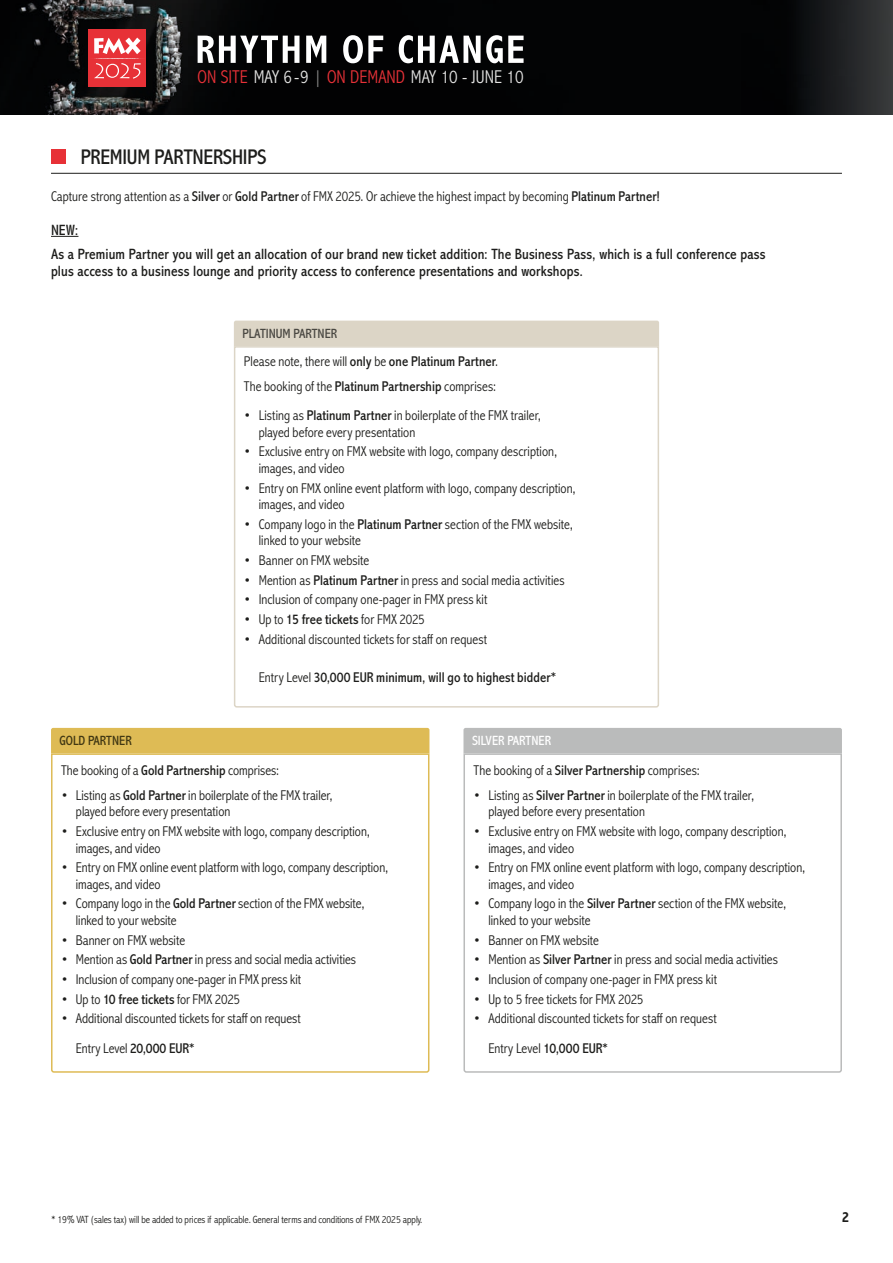
<style>
.page{position:relative;width:893px;height:1263px;background:#fff}
.page>*{position:absolute;margin:0;border:0;box-sizing:border-box;transform-origin:0 0}
.t1{font:condensed 21.3px "Abadi MT Std";letter-spacing:-.01em;color:#1d1d1b}
.t2{font:300 condensed 18.6px "Abadi MT Std";color:#e4e4e3}
.t3{font:condensed 15px/23.7px "Abadi MT Std";letter-spacing:.005em;color:#1d1d1b}
.t4{font:700 condensed 15px "Abadi MT Std";color:#1d1d1b}
.t5{font:300 condensed 14.25px/16.5px "Abadi MT Std";color:#1d1d1b}
.t6{font:condensed 14.25px "Abadi MT Std";letter-spacing:.005em;color:#1d1d1b}
.t7{font:condensed 13.5px "Abadi MT Std";color:#4a4842}
.t8{font:condensed 13.5px "Abadi MT Std";color:#fff}
.t9{font:condensed 13.5px "Abadi MT Std";color:#413813}
.t10{font:300 condensed 10.5px "Abadi MT Std";letter-spacing:-.005em;color:#1d1d1b}
.s1{color:#e73137}
.s2{color:#8e8e8e}
.s3{font-weight:400}
.s4{font-weight:300}
</style>
<div class="page">
<img style="left:741px;top:0;width:152px;height:115px">
<svg style="left:0;top:0;width:741px;height:115px;background:#090a0b"></svg>
<div style="left:88px;top:29px;width:58px;height:58px;background:#e73137"></div>
<svg style="left:94px;top:38px;width:53px;height:41px"></svg>
<svg style="left:198px;top:35px;width:326px;height:28px"></svg>
<svg style="left:51px;top:236px;width:27px;height:1px"></svg>
<div style="left:51px;top:149px;width:15px;height:15px;background:#e73137"></div>
<svg style="left:234px;top:346px;width:425px;height:362px"></svg>
<div style="left:51px;top:728px;width:378px;height:25px;background:#debb55"></div>
<svg style="left:51px;top:753px;width:379px;height:320px"></svg>
<div style="left:463px;top:728px;width:379px;height:25px;background:#babbbb"></div>
<svg style="left:463px;top:753px;width:379px;height:320px"></svg>
<div style="left:234px;top:321px;width:425px;height:25px;background:#dcd5c6"></div>
<hr style="left:51px;top:173px;width:791px;height:1px;background:#1d1d1b">
<h2 class="t2" style="left:198px;top:66px;width:327px"><span class="s1">ON SITE</span> MAY 6-9 <span class="s2">|</span> <span class="s1">ON DEMAND</span> MAY 10 - JUNE 10</h2>
<h1 class="t1" style="left:81px;top:145px;width:187px">PREMIUM PARTNERSHIPS</h1>
<p class="t5" style="left:51px;top:189px;width:611px">Capture strong attention as a <span class="s3">Silver</span> or <span class="s3">Gold Partner</span> of FMX 2025. Or achieve the highest impact by becoming <span class="s3">Platinum Partner!</span></p>
<p class="t3" style="left:51px;top:219px;width:716px">NEW:<br>As a Premium Partner you will get an allocation of our brand new ticket addition: The Business Pass, which is a full conference pass</p>
<p class="t3" style="left:51px;top:260px;width:533px">plus access to a business lounge and priority access to conference presentations and workshops.</p>
<p class="t7" style="left:242px;top:326px;width:96px">PLATINUM PARTNER</p>
<p class="t5" style="left:244px;top:349px;width:256px;line-height:25px">Please note, there will <span class="s3">only</span> be <span class="s3">one Platinum Partner</span>.<br>The booking of the <span class="s3">Platinum Partnership</span> comprises:</p>
<p class="t5" style="left:259px;top:408px;width:284px;text-indent:-15px">• Listing as <span class="s3">Platinum Partner</span> in boilerplate of the FMX trailer, played before every presentation</p>
<p class="t5" style="left:259px;top:444px;width:300px;text-indent:-15px">• Exclusive entry on FMX website with logo, company description, images, and video</p>
<p class="t5" style="left:259px;top:480px;width:318px;text-indent:-15px">• Entry on FMX online event platform with logo, company description, images, and video</p>
<p class="t5" style="left:259px;top:516px;width:316px;text-indent:-15px">• Company logo in the <span class="s3">Platinum Partner</span> section of the FMX website, linked to your website</p>
<p class="t5" style="left:244px;top:552px;width:127px">• Banner on FMX website</p>
<p class="t5" style="left:244px;top:572px;width:322px">• Mention as <span class="s3">Platinum Partner</span> in press and social media activities</p>
<p class="t5" style="left:244px;top:592px;width:245px">• Inclusion of company one-pager in FMX press kit</p>
<p class="t5" style="left:244px;top:611px;width:182px">• Up to <span class="s3">15 free tickets</span> for FMX 2025</p>
<p class="t5" style="left:244px;top:631px;width:245px">• Additional discounted tickets for staff on request</p>
<p class="t6" style="left:259px;top:669px;width:299px"><span class="s4">Entry Level</span> 30,000 EUR minimum, will go to highest bidder*</p>
<p class="t9" style="left:60px;top:733px;width:74px">GOLD PARTNER</p>
<p class="t5" style="left:61px;top:762px;width:220px">The booking of a <span class="s3">Gold Partnership</span> comprises:</p>
<p class="t5" style="left:76px;top:787px;width:258px;text-indent:-15px">• Listing as <span class="s3">Gold Partner</span> in boilerplate of the FMX trailer, played before every presentation</p>
<p class="t5" style="left:76px;top:823px;width:295px;text-indent:-15px">• Exclusive entry on FMX website with logo, company description, images, and video</p>
<p class="t5" style="left:76px;top:859px;width:314px;text-indent:-15px">• Entry on FMX online event platform with logo, company description, images, and video</p>
<p class="t5" style="left:76px;top:896px;width:290px;text-indent:-15px">• Company logo in the <span class="s3">Gold Partner</span> section of the FMX website, linked to your website</p>
<p class="t5" style="left:61px;top:932px;width:126px">• Banner on FMX website</p>
<p class="t5" style="left:61px;top:952px;width:297px">• Mention as <span class="s3">Gold Partner</span> in press and social media activities</p>
<p class="t5" style="left:61px;top:971px;width:242px">• Inclusion of company one-pager in FMX press kit</p>
<p class="t5" style="left:61px;top:991px;width:180px">• Up to <span class="s3">10 free tickets</span> for FMX 2025</p>
<p class="t5" style="left:76px;top:1004px;width:226px;line-height:29.2px;text-indent:-15px">• Additional discounted tickets for staff on request<br>Entry Level <span class="s3">20,000 EUR*</span></p>
<p class="t8" style="left:472px;top:733px;width:81px">SILVER PARTNER</p>
<p class="t5" style="left:473px;top:762px;width:228px">The booking of a <span class="s3">Silver Partnership</span> comprises:</p>
<p class="t5" style="left:488px;top:787px;width:267px;text-indent:-15px">• Listing as <span class="s3">Silver Partner</span> in boilerplate of the FMX trailer, played before every presentation</p>
<p class="t5" style="left:488px;top:823px;width:300px;text-indent:-15px">• Exclusive entry on FMX website with logo, company description, images, and video</p>
<p class="t5" style="left:488px;top:859px;width:318px;text-indent:-15px">• Entry on FMX online event platform with logo, company description, images, and video</p>
<p class="t5" style="left:488px;top:896px;width:299px;text-indent:-15px">• Company logo in the <span class="s3">Silver Partner</span> section of the FMX website, linked to your website</p>
<p class="t5" style="left:473px;top:932px;width:127px">• Banner on FMX website</p>
<p class="t5" style="left:473px;top:952px;width:306px">• Mention as <span class="s3">Silver Partner</span> in press and social media activities</p>
<p class="t5" style="left:473px;top:971px;width:245px">• Inclusion of company one-pager in FMX press kit</p>
<p class="t5" style="left:473px;top:991px;width:171px">• Up to 5 free tickets for FMX 2025</p>
<p class="t5" style="left:488px;top:1004px;width:230px;line-height:29.2px;text-indent:-15px">• Additional discounted tickets for staff on request<br>Entry Level <span class="s3">10,000 EUR*</span></p>
<p class="t10" style="left:51px;top:1214px;width:373px">* 19% VAT (sales tax) will be added to prices if applicable. General terms and conditions of FMX 2025 apply.</p>
<p class="t4" style="left:842px;top:1209px;width:9px">2</p>
</div>
